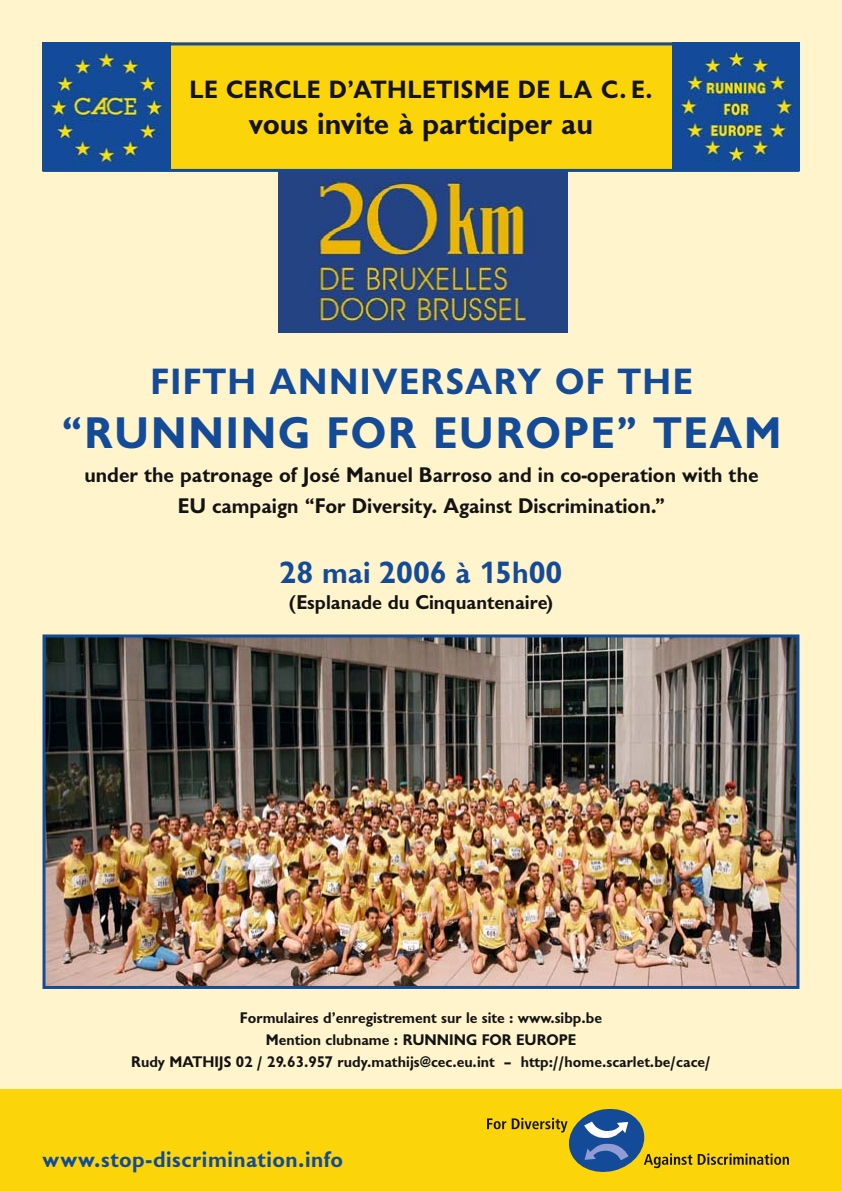
<style>
.page{position:relative;width:842px;height:1191px;background:#fff}
.page>*{position:absolute;margin:0;border:0;box-sizing:border-box;transform-origin:0 0}
.t1{font:700 46px "G006 TOT";letter-spacing:.04em;color:#134b98}
.t2{font:700 38px "G006 TOT";letter-spacing:.04em;color:#134b98}
.t3{font:700 32px "G006 TOT";color:#141314}
.t4{font:700 32px "G006 TOT";color:#134b98}
.t5{font:700 26px "G006 TOT";letter-spacing:.025em;color:#141314}
.t6{font:700 23.5px "G006 TOT";letter-spacing:.025em;color:#134b98}
.t7{font:700 22px/31px "G006 TOT";color:#141314;text-align:center}
.t8{font:700 20.7px "G006 TOT";color:#141314}
.t9{font:700 16px/22px "G006 TOT";color:#141314;text-align:center}
</style>
<div class="page">
<div style="left:0;top:0;width:842px;height:1096px;background:#fff4cb"></div>
<div style="left:43px;top:43px;width:756px;height:127px;background:#fbd40a"></div>
<img style="left:278px;top:172px;width:289px;height:160px">
<img style="left:43px;top:45px;width:127px;height:124px">
<img style="left:672px;top:45px;width:127px;height:124px">
<hr style="left:43px;top:42px;width:756px;height:3px;background:#134b98">
<hr style="left:43px;top:169px;width:756px;height:3px;background:#134b98">
<div style="left:0;top:1089px;width:842px;height:102px;background:#fbd40a"></div>
<svg style="left:487px;top:1118px;width:19px;height:11px"></svg>
<svg style="left:512px;top:1109px;width:180px;height:62px"></svg>
<svg style="left:698px;top:1153px;width:91px;height:11px"></svg>
<img style="left:47px;top:638px;width:748px;height:347px">
<div style="left:43px;top:634px;width:756px;height:355px;border:3px solid #134b98"></div>
<h3 class="t5" style="left:189px;top:81px;width:464px">LE CERCLE D’ATHLETISME DE LA C. E.</h3>
<h3 class="t3" style="left:249px;top:113px;width:346px">vous invite à participer au</h3>
<h2 class="t2" style="left:150px;top:369px;width:543px">FIFTH ANNIVERSARY OF THE</h2>
<h1 class="t1" style="left:62px;top:417px;width:721px">“RUNNING FOR EUROPE” TEAM</h1>
<h3 class="t7" style="left:84px;top:462px;width:676px">under the patronage of José Manuel Barroso and in co-operation with the<br>EU campaign “For Diversity. Against Discrimination.”</h3>
<h3 class="t4" style="left:280px;top:561px;width:284px">28 mai 2006 à 15h00</h3>
<p class="t8" style="left:289px;top:595px;width:266px">(Esplanade du Cinquantenaire)</p>
<p class="t9" style="left:131px;top:1008px;width:581px">Formulaires d’enregistrement sur le site : www.sibp.be<br>Mention clubname : RUNNING FOR EUROPE<br>Rudy MATHIJS 02 / 29.63.957 rudy.mathijs@cec.eu.int – http://home.scarlet.be/cace/</p>
<h3 class="t6" style="left:43px;top:1151px;width:302px">www.stop-discrimination.info</h3>
</div>
